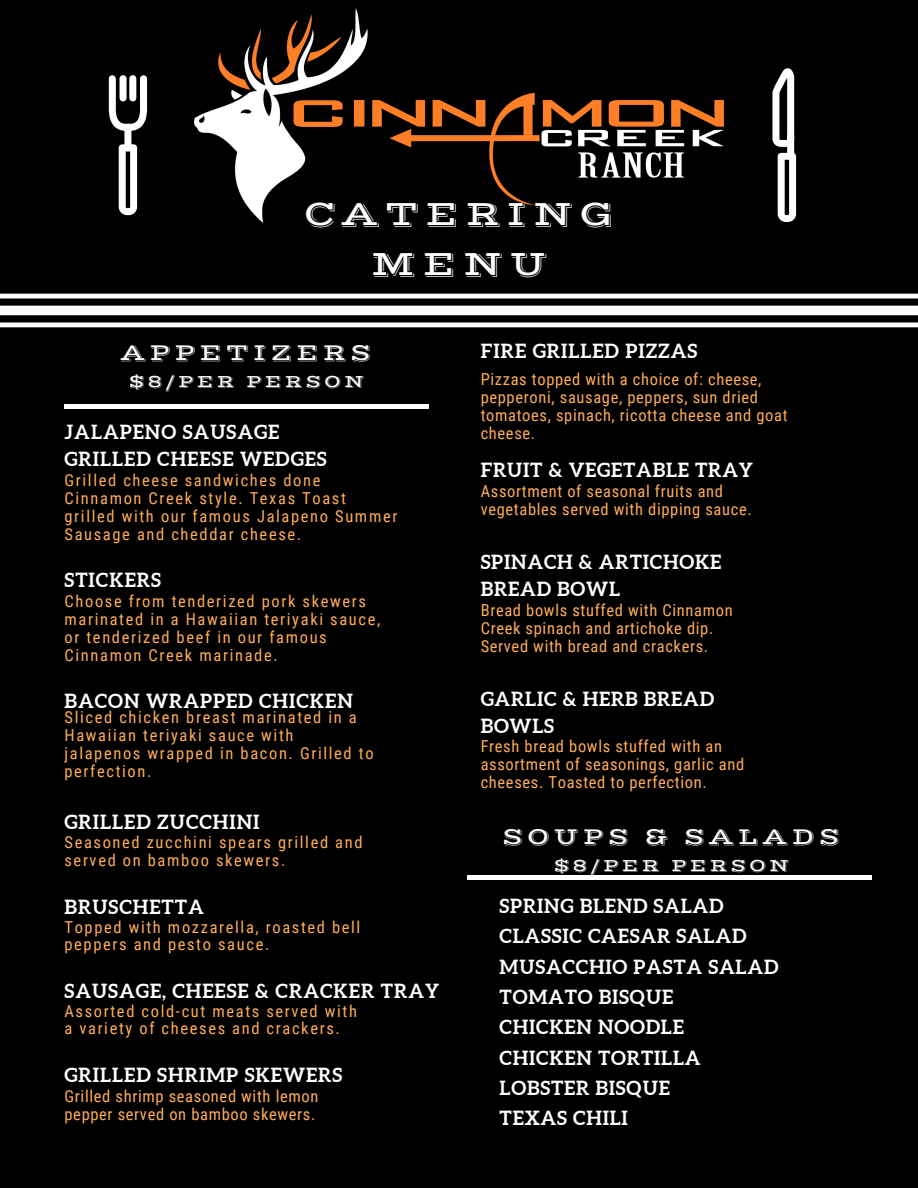
<style>
.page{position:relative;width:918px;height:1188px;background:#000}
.page>*{position:absolute;margin:0;border:0;box-sizing:border-box;transform-origin:0 0}
.t1{font:36px/49.5px "Vast Shadow";letter-spacing:.17em;color:#fff;text-align:center}
.t2{font:24px "Vast Shadow";letter-spacing:.17em;color:#fff}
.t3{font:700 19.5px/27px "Aleo";letter-spacing:.04em;color:#fff}
.t4{font:18px "Vast Shadow";letter-spacing:.17em;color:#fff}
.t5{font:16.5px/18px "Roboto Condensed";letter-spacing:.1em;color:#ffae59}
.t6{font:16.5px/18px "Roboto Condensed";letter-spacing:.04em;color:#ffae59}
</style>
<div class="page">
<hr style="left:65px;top:405px;width:364px;height:3px;background:#fff">
<svg style="left:109px;top:75px;width:38px;height:56px"></svg>
<div style="left:120px;top:75px;width:7px;height:26px;background:#fff;border-radius:4px"></div>
<div style="left:129px;top:75px;width:7px;height:26px;background:#fff;border-radius:4px"></div>
<svg style="left:119px;top:144px;width:18px;height:71px"></svg>
<div style="left:124px;top:124px;width:7px;height:27px;background:#fff;border-radius:4px"></div>
<svg style="left:778px;top:153px;width:18px;height:69px"></svg>
<div style="left:787px;top:133px;width:7px;height:27px;background:#fff;border-radius:3px"></div>
<svg style="left:772px;top:68px;width:22px;height:79px"></svg>
<img style="left:194px;top:8px;width:529px;height:215px">
<div style="left:467px;top:875px;width:405px;height:5px;background:#fff"></div>
<svg style="left:0;top:294px;width:918px;height:33px"></svg>
<p class="t1" style="left:304px;top:190px;width:311px">CATERING<br>MENU</p>
<p class="t2" style="left:121px;top:339px;width:252px">APPETIZERS</p>
<p class="t4" style="left:129px;top:371px;width:237px">$8/PER PERSON</p>
<p class="t3" style="left:65px;top:419px;width:216px">JALAPENO SAUSAGE</p>
<p class="t3" style="left:65px;top:446px;width:264px">GRILLED CHEESE WEDGES</p>
<p class="t5" style="left:65px;top:472px;width:334px">Grilled cheese sandwiches done Cinnamon Creek style. Texas Toast grilled with our famous Jalapeno Summer Sausage and cheddar cheese.</p>
<p class="t3" style="left:65px;top:567px;width:98px">STICKERS</p>
<p class="t5" style="left:65px;top:593px;width:317px">Choose from tenderized pork skewers marinated in a Hawaiian teriyaki sauce, or tenderized beef in our famous Cinnamon Creek marinade.</p>
<p class="t3" style="left:65px;top:688px;width:290px">BACON WRAPPED CHICKEN</p>
<p class="t5" style="left:65px;top:708px;width:294px">Sliced chicken breast marinated in a<br>Hawaiian teriyaki sauce with</p>
<p class="t5" style="left:65px;top:744px;width:311px">jalapenos wrapped in bacon. Grilled to perfection.</p>
<p class="t3" style="left:65px;top:808px;width:197px">GRILLED ZUCCHINI</p>
<p class="t5" style="left:65px;top:834px;width:300px">Seasoned zucchini spears grilled and served on bamboo skewers.</p>
<p class="t3" style="left:65px;top:893px;width:141px">BRUSCHETTA</p>
<p class="t5" style="left:65px;top:919px;width:297px;line-height:17.4px">Topped with mozzarella, roasted bell peppers and pesto sauce.</p>
<p class="t3" style="left:65px;top:977px;width:376px">SAUSAGE, CHEESE &amp; CRACKER TRAY</p>
<p class="t5" style="left:65px;top:1002px;width:294px;line-height:17.4px">Assorted cold-cut meats served with a variety of cheeses and crackers.</p>
<p class="t3" style="left:65px;top:1061px;width:279px">GRILLED SHRIMP SKEWERS</p>
<p class="t6" style="left:65px;top:1087px;width:255px">Grilled shrimp seasoned with lemon pepper served on bamboo skewers.</p>
<p class="t3" style="left:481px;top:337px;width:218px">FIRE GRILLED PIZZAS</p>
<p class="t6" style="left:481px;top:370px;width:308px">Pizzas topped with a choice of: cheese, pepperoni, sausage, peppers, sun dried tomatoes, spinach, ricotta cheese and goat cheese.</p>
<p class="t3" style="left:481px;top:456px;width:274px">FRUIT &amp; VEGETABLE TRAY</p>
<p class="t6" style="left:481px;top:482px;width:273px">Assortment of seasonal fruits and vegetables served with dipping sauce.</p>
<p class="t3" style="left:481px;top:548px;width:242px">SPINACH &amp; ARTICHOKE</p>
<p class="t3" style="left:481px;top:575px;width:141px">BREAD BOWL</p>
<p class="t6" style="left:481px;top:602px;width:254px">Bread bowls stuffed with Cinnamon<br>Creek spinach and artichoke dip.<br>Served with bread and crackers.</p>
<p class="t3" style="left:481px;top:686px;width:235px">GARLIC &amp; HERB BREAD<br>BOWLS</p>
<p class="t6" style="left:481px;top:738px;width:265px">Fresh bread bowls stuffed with an assortment of seasonings, garlic and cheeses. Toasted to perfection.</p>
<p class="t2" style="left:502px;top:822px;width:339px">SOUPS &amp; SALADS</p>
<p class="t4" style="left:554px;top:854px;width:237px">$8/PER PERSON</p>
<p class="t3" style="left:500px;top:892px;width:226px">SPRING BLEND SALAD</p>
<p class="t3" style="left:500px;top:922px;width:248px">CLASSIC CAESAR SALAD</p>
<p class="t3" style="left:500px;top:953px;width:280px">MUSACCHIO PASTA SALAD</p>
<p class="t3" style="left:500px;top:983px;width:175px">TOMATO BISQUE</p>
<p class="t3" style="left:500px;top:1014px;width:186px">CHICKEN NOODLE</p>
<p class="t3" style="left:500px;top:1044px;width:203px">CHICKEN TORTILLA</p>
<p class="t3" style="left:500px;top:1074px;width:172px">LOBSTER BISQUE</p>
<p class="t3" style="left:500px;top:1105px;width:130px">TEXAS CHILI</p>
</div>
